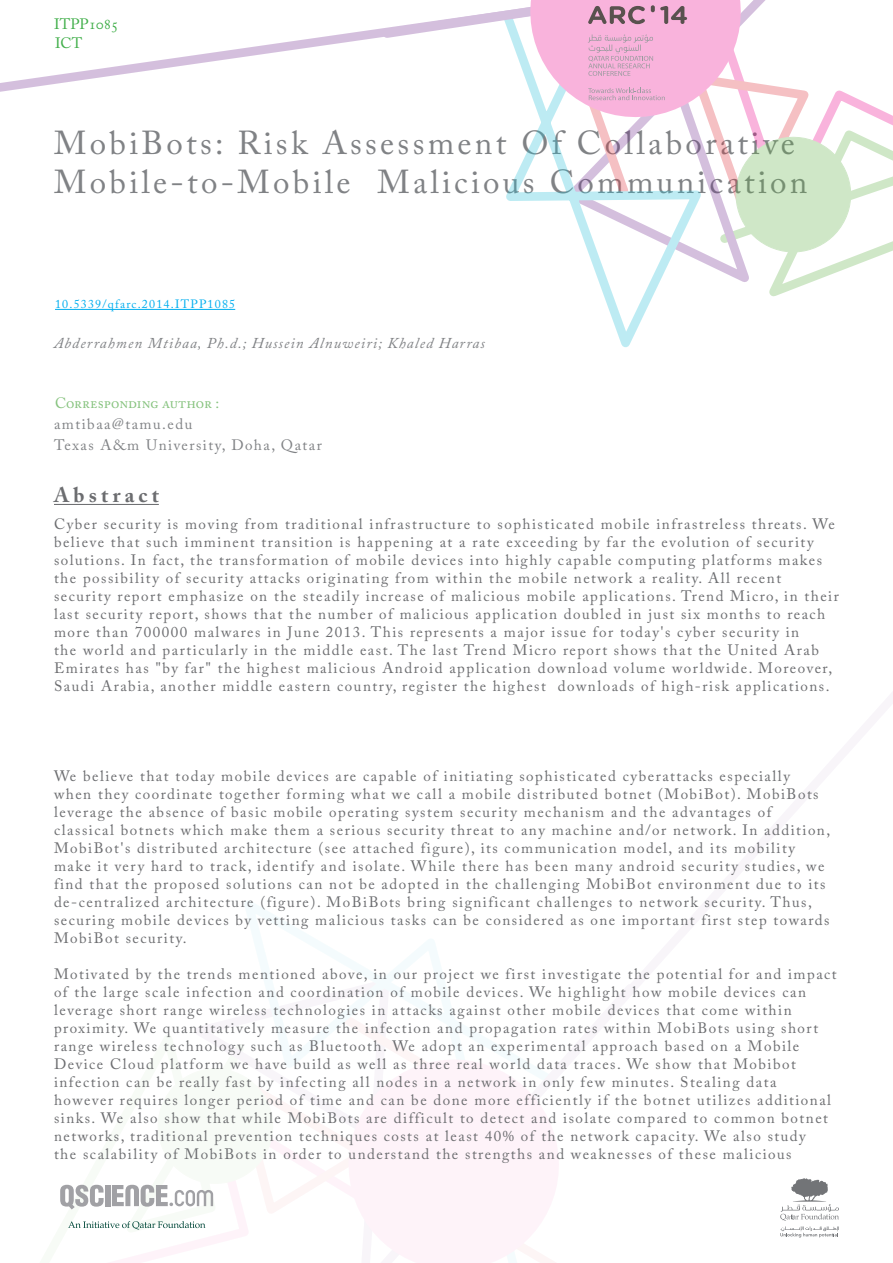
<style>
.page{position:relative;width:893px;height:1263px;background:#fff}
.page>*{position:absolute;margin:0;border:0;box-sizing:border-box;transform-origin:0 0}
.t1{font:33px/39.6px "Adobe Caslon Pro";letter-spacing:.1em;color:#808285}
.t2{font:700 21px "Adobe Caslon Pro";letter-spacing:.2em;color:#6c6d70}
.t3{font:15px/18px "Adobe Caslon Pro";letter-spacing:.1em;color:#6c6d70}
.t4{font:italic 15px "Adobe Caslon Pro";letter-spacing:.075em;color:#808285}
.t5{font:15px "Adobe Caslon Pro";letter-spacing:.1em;color:#808285}
.t6{font:15px "Adobe Caslon Pro";color:#87c37f}
.t7{font:15px "Adobe Caslon Pro";color:#40ae49}
.t8{font:12px "Adobe Caslon Pro";letter-spacing:.1em;color:#00aeef}
</style>
<div class="page">
<svg style="left:65px;top:1184px;width:112px;height:79px"></svg>
<svg style="left:235px;top:901px;width:263px;height:337px"></svg>
<svg style="left:337px;top:1048px;width:222px;height:215px;fill:#fef3f9"></svg>
<svg style="left:0;top:29px;width:376px;height:63px"></svg>
<svg style="left:608px;top:308px;width:39px;height:40px"></svg>
<svg style="left:376px;top:0;width:517px;height:308px"></svg>
<svg style="left:780px;top:1226px;width:59px;height:11px"></svg>
<svg style="left:780px;top:1178px;width:59px;height:42px"></svg>
<svg style="left:60px;top:1185px;width:44px;height:24px"></svg>
<div style="left:105px;top:1185px;width:5px;height:21px;background:#a1a1a5"></div>
<svg style="left:112px;top:1062px;width:167px;height:144px"></svg>
<svg style="left:68px;top:1221px;width:137px;height:8px"></svg>
<hr style="left:55px;top:309px;width:180px;height:1px;background:#00aeef">
<hr style="left:54px;top:504px;width:105px;height:1px;background:#6c6d70">
<p class="t7" style="left:54px;top:15px;width:66px">ITPP1085</p>
<p class="t7" style="left:55px;top:34px;width:29px">ICT</p>
<p class="t1" style="left:54px;top:123px;width:755px">MobiBots: Risk Assessment Of Collaborative<br>Mobile-to-Mobile Malicious Communication</p>
<p class="t8" style="left:55px;top:297px;width:182px">10.5339/qfarc.2014.ITPP1085</p>
<p class="t4" style="left:54px;top:334px;width:432px">Abderrahmen Mtibaa, Ph.d.; Hussein Alnuweiri; Khaled Harras</p>
<p class="t6" style="left:55px;top:394px;width:166px">Corresponding author :</p>
<p class="t5" style="left:54px;top:415px;width:140px">amtibaa@tamu.edu</p>
<p class="t5" style="left:54px;top:436px;width:269px">Texas A&amp;m University, Doha, Qatar</p>
<p class="t2" style="left:54px;top:483px;width:106px">Abstract</p>
<p class="t3" style="left:54px;top:515px;width:786px">Cyber security is moving from traditional infrastructure to sophisticated mobile infrastreless threats. We believe that such imminent transition is happening at a rate exceeding by far the evolution of security solutions. In fact, the transformation of mobile devices into highly capable computing platforms makes the possibility of security attacks originating from within the mobile network a reality. All recent security report emphasize on the steadily increase of malicious mobile applications. Trend Micro, in their last security report, shows that the number of malicious application doubled in just six months to reach more than 700000 malwares in June 2013. This represents a major issue for today's cyber security in<br>the world and particularly in the middle east. The last Trend Micro report shows that the United Arab Emirates has "by far" the highest malicious Android application download volume worldwide. Moreover, Saudi Arabia, another middle eastern country, register the highest downloads of high-risk applications.</p>
<p class="t3" style="left:54px;top:767px;width:778px">We believe that today mobile devices are capable of initiating sophisticated cyberattacks especially when they coordinate together forming what we call a mobile distributed botnet (MobiBot). MobiBots leverage the absence of basic mobile operating system security mechanism and the advantages of classical botnets which make them a serious security threat to any machine and/or network. In addition, MobiBot's distributed architecture (see attached figure), its communication model, and its mobility make it very hard to track, identify and isolate. While there has been many android security studies, we find that the proposed solutions can not be adopted in the challenging MobiBot environment due to its de-centralized architecture (figure). MoBiBots bring significant challenges to network security. Thus, securing mobile devices by vetting malicious tasks can be considered as one important first step towards MobiBot security.</p>
<p class="t3" style="left:54px;top:965px;width:784px">Motivated by the trends mentioned above, in our project we first investigate the potential for and impact of the large scale infection and coordination of mobile devices. We highlight how mobile devices can leverage short range wireless technologies in attacks against other mobile devices that come within proximity. We quantitatively measure the infection and propagation rates within MobiBots using short range wireless technology such as Bluetooth. We adopt an experimental approach based on a Mobile Device Cloud platform we have build as well as three real world data traces. We show that Mobibot infection can be really fast by infecting all nodes in a network in only few minutes. Stealing data however requires longer period of time and can be done more efficiently if the botnet utilizes additional sinks. We also show that while MobiBots are difficult to detect and isolate compared to common botnet networks, traditional prevention techniques costs at least 40% of the network capacity. We also study<br>the scalability of MobiBots in order to understand the strengths and weaknesses of these malicious</p>
</div>
